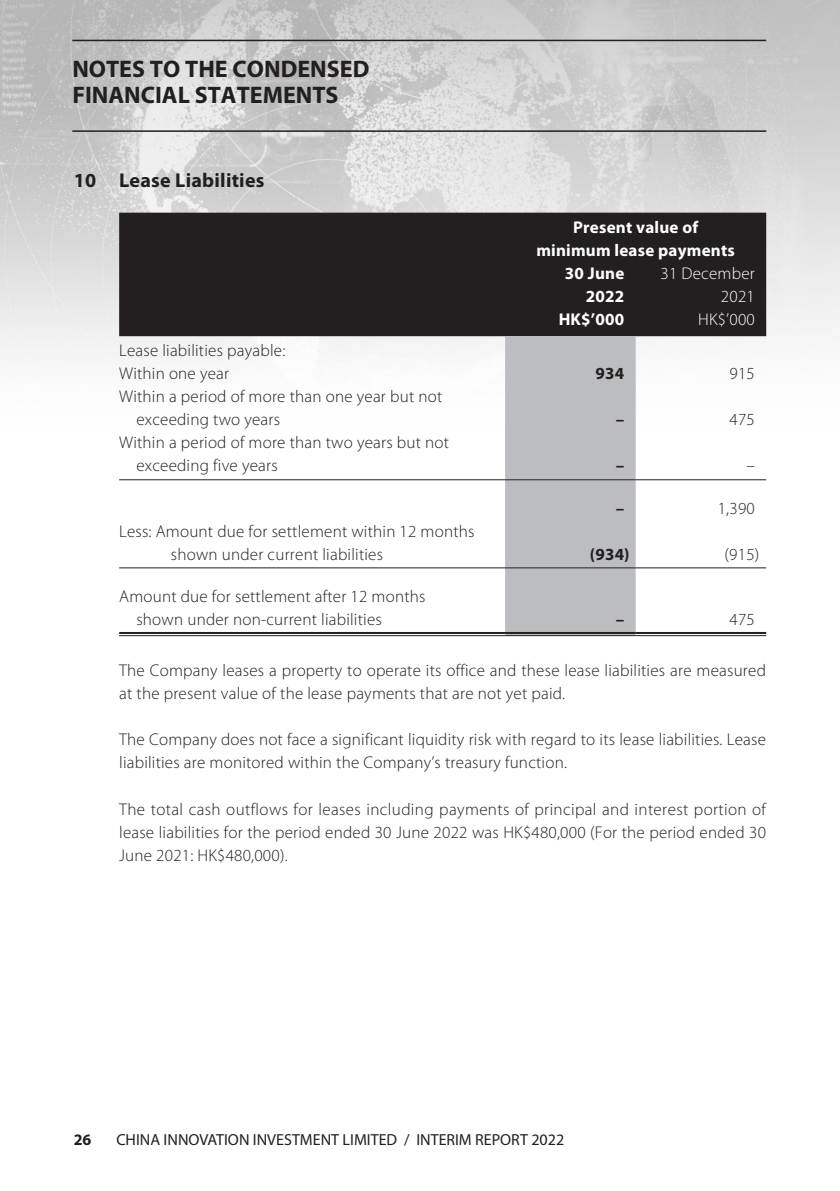
<style>
.page{position:relative;width:840px;height:1191px;background:#fff}
.page>*{position:absolute;margin:0;border:0;box-sizing:border-box;transform-origin:0 0}
.t1{font:700 24px/26px "Myriad Pro";color:#231f20}
._01_H1{font:700 20px "Myriad Pro";letter-spacing:.01em;color:#231f20}
._00_txt{font:300 17px/23px "Myriad Pro";letter-spacing:.015em;color:#231f20}
._50_Table_txt{font:300 17px "Myriad Pro";letter-spacing:.015em;color:#231f20}
._50_Table_txt-2{font:700 17px "Myriad Pro";letter-spacing:.01em;color:#fff}
._50_Table_txt-3{font:300 17px "Myriad Pro";letter-spacing:.015em;color:#fff}
._50_Table_txt-4{font:700 17px "Myriad Pro";letter-spacing:.01em;color:#231f20}
.t2{font:16px "Myriad Pro";color:#231f20}
.t3{font:700 16px "Myriad Pro";color:#231f20}
</style>
<div class="page">
<img style="left:0;top:0;width:839px;height:637px">
<hr style="left:72px;top:40px;width:693px;height:1px;background:#231f20">
<hr style="left:72px;top:130px;width:693px;height:2px;background:#231f20">
<div style="left:119px;top:213px;width:646px;height:123px;background:#231f20"></div>
<div style="left:505px;top:336px;width:130px;height:299px;background:#bcbdc0"></div>
<hr style="left:119px;top:479px;width:386px;height:1px;background:#231f20">
<hr style="left:505px;top:479px;width:130px;height:1px;background:#231f20">
<hr style="left:635px;top:479px;width:130px;height:1px;background:#231f20">
<hr style="left:119px;top:567px;width:386px;height:1px;background:#231f20">
<hr style="left:505px;top:567px;width:130px;height:1px;background:#231f20">
<hr style="left:635px;top:567px;width:130px;height:1px;background:#231f20">
<hr style="left:119px;top:632px;width:386px;height:2px;background:#231f20">
<hr style="left:119px;top:635px;width:386px;height:1px;background:#231f20">
<hr style="left:505px;top:632px;width:130px;height:2px;background:#231f20">
<hr style="left:505px;top:635px;width:130px;height:1px;background:#231f20">
<hr style="left:635px;top:632px;width:130px;height:2px;background:#231f20">
<hr style="left:635px;top:635px;width:130px;height:1px;background:#231f20">
<h1 class="t1" style="left:72px;top:55px;width:298px">NOTES TO THE CONDENSED<br>FINANCIAL STATEMENTS</h1>
<p class="_01_H1" style="left:74px;top:167px;width:192px">10 Lease Liabilities</p>
<p class="_50_Table_txt-2" style="left:572px;top:216px;width:126px">Present value of</p>
<p class="_50_Table_txt-2" style="left:536px;top:239px;width:200px">minimum lease payments</p>
<p class="_50_Table_txt-2" style="left:564px;top:262px;width:61px">30 June</p>
<p class="_50_Table_txt-2" style="left:585px;top:285px;width:40px">2022</p>
<p class="_50_Table_txt-3" style="left:660px;top:263px;width:96px">31 December</p>
<p class="_50_Table_txt-3" style="left:720px;top:286px;width:35px">2021</p>
<p class="_50_Table_txt-2" style="left:558px;top:308px;width:67px">HK$’000</p>
<p class="_50_Table_txt-3" style="left:697px;top:309px;width:58px">HK$’000</p>
<p class="_50_Table_txt" style="left:119px;top:340px;width:167px">Lease liabilities payable:</p>
<p class="_50_Table_txt" style="left:119px;top:363px;width:111px">Within one year</p>
<p class="_50_Table_txt-4" style="left:595px;top:362px;width:30px">934</p>
<p class="_50_Table_txt" style="left:729px;top:363px;width:27px">915</p>
<p class="_50_Table_txt" style="left:119px;top:386px;width:324px">Within a period of more than one year but not</p>
<p class="_50_Table_txt" style="left:136px;top:409px;width:145px">exceeding two years</p>
<p class="_50_Table_txt-4" style="left:615px;top:408px;width:10px">–</p>
<p class="_50_Table_txt" style="left:729px;top:409px;width:27px">475</p>
<p class="_50_Table_txt" style="left:119px;top:432px;width:331px">Within a period of more than two years but not</p>
<p class="_50_Table_txt" style="left:136px;top:455px;width:143px">exceeding five years</p>
<p class="_50_Table_txt-4" style="left:615px;top:454px;width:10px">–</p>
<p class="_50_Table_txt" style="left:745px;top:455px;width:10px">–</p>
<p class="_50_Table_txt-4" style="left:615px;top:497px;width:10px">–</p>
<p class="_50_Table_txt" style="left:717px;top:497px;width:39px">1,390</p>
<p class="_50_Table_txt" style="left:119px;top:520px;width:356px">Less: Amount due for settlement within 12 months</p>
<p class="_50_Table_txt" style="left:171px;top:543px;width:213px">shown under current liabilities</p>
<p class="_50_Table_txt-4" style="left:589px;top:543px;width:41px">(934)</p>
<p class="_50_Table_txt" style="left:724px;top:543px;width:36px">(915)</p>
<p class="_50_Table_txt" style="left:119px;top:586px;width:308px">Amount due for settlement after 12 months</p>
<p class="_50_Table_txt" style="left:136px;top:609px;width:247px">shown under non-current liabilities</p>
<p class="_50_Table_txt-4" style="left:615px;top:608px;width:10px">–</p>
<p class="_50_Table_txt" style="left:729px;top:609px;width:27px">475</p>
<p class="_00_txt" style="left:119px;top:659px;width:648px">The Company leases a property to operate its office and these lease liabilities are measured at the present value of the lease payments that are not yet paid.</p>
<p class="_00_txt" style="left:119px;top:728px;width:648px">The Company does not face a significant liquidity risk with regard to its lease liabilities. Lease liabilities are monitored within the Company’s treasury function.</p>
<p class="_00_txt" style="left:119px;top:797px;width:648px;text-align:justify">The total cash outflows for leases including payments of principal and interest portion of lease liabilities for the period ended 30 June 2022 was HK$480,000 (For the period ended 30<br>June 2021: HK$480,000).</p>
<p class="t3" style="left:74px;top:1129px;width:19px">26</p>
<p class="t2" style="left:116px;top:1129px;width:449px">CHINA INNOVATION INVESTMENT LIMITED / INTERIM REPORT 2022</p>
</div>
